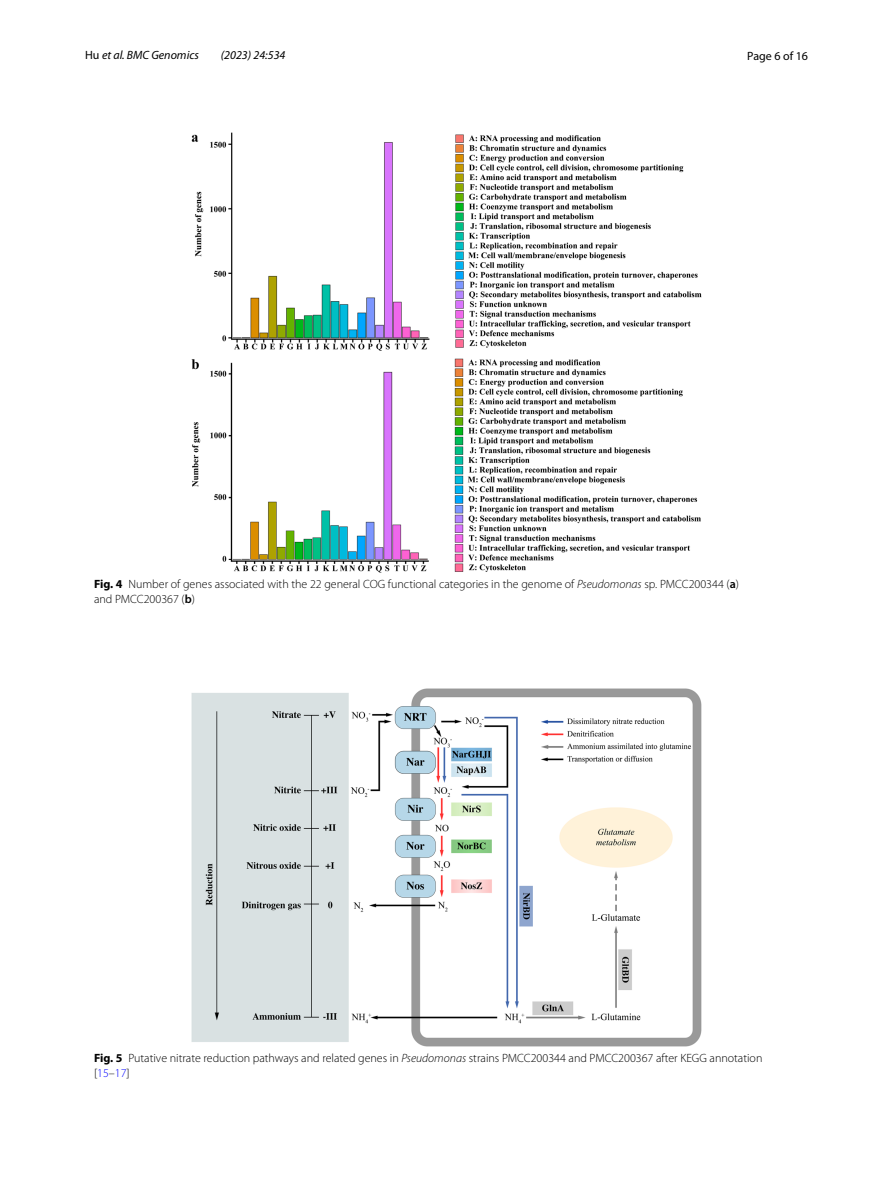
<style>
.page{position:relative;width:893px;height:1187px;background:#fff}
.page>*{position:absolute;margin:0;border:0;box-sizing:border-box;transform-origin:0 0}
.t1{font:300 12px/15px "Myriad Pro";color:#000}
.t2{font:italic 12px "Myriad Pro";color:#000}
.t3{font:12px "Myriad Pro";color:#000}
.s1{font-style:normal}
.s2{font-weight:700}
.s3{font-style:italic}
.s4{font-weight:600}
.s5{color:#00f}
</style>
<div class="page">
<img style="left:191px;top:133px;width:511px;height:439px">
<img style="left:191px;top:688px;width:511px;height:358px">
<p class="t2" style="left:85px;top:48px;width:115px"><span class="s1">Hu</span> et al. BMC Genomics</p>
<p class="t2" style="left:221px;top:48px;width:66px">(2023) 24:534</p>
<p class="t3" style="left:747px;top:48px;width:62px">Page 6 of 16</p>
<p class="t1" style="left:94px;top:576px;width:646px"><span class="s2">Fig. 4</span> Number of genes associated with the 22 general COG functional categories in the genome of <span class="s3">Pseudomonas</span> sp. PMCC200344 (<span class="s4">a</span>) and PMCC200367 (<span class="s4">b</span>)</p>
<p class="t1" style="left:94px;top:1050px;width:670px"><span class="s2">Fig. 5</span> Putative nitrate reduction pathways and related genes in <span class="s3">Pseudomonas</span> strains PMCC200344 and PMCC200367 after KEGG annotation [<span class="s5">15</span>–<span class="s5">17</span>]</p>
</div>
